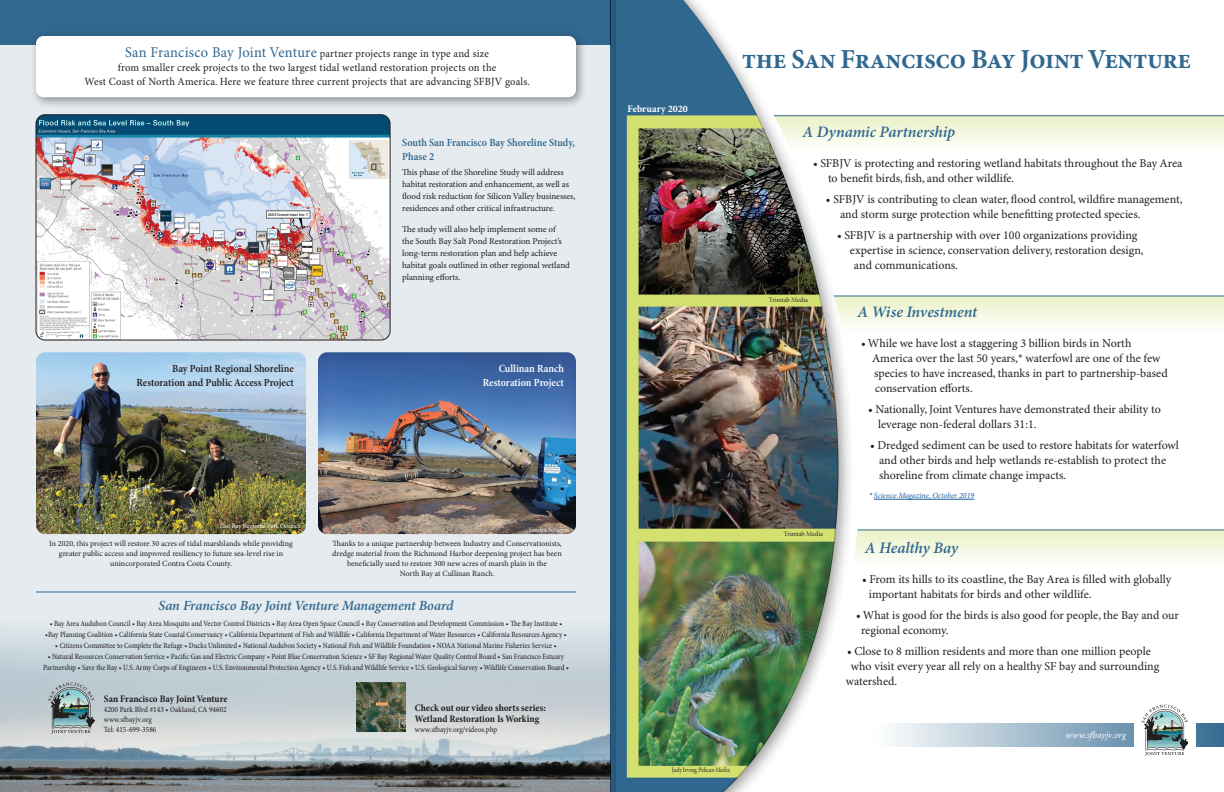
<style>
.page{position:relative;width:1224px;height:792px;background:#fff}
.page>*{position:absolute;margin:0;border:0;box-sizing:border-box;transform-origin:0 0}
.t1{font:700 27.5px "Minion Pro";letter-spacing:-.015em;color:#31688f;scale:.96 1}
.t2{font:italic 600 16px "Minion Pro";letter-spacing:-.005em;color:#31688f}
.t3{font:italic 600 14px "Minion Pro";letter-spacing:-.01em;color:#31688f}
.t4{font:12px/15px "Minion Pro";letter-spacing:-.005em;color:#231f20}
.t5{font:11px/14px "Minion Pro";letter-spacing:.02em;color:#231f20;text-align:center;scale:.96 1}
.t6{font:600 condensed 11px/14px "Minion Pro";color:#231f20;text-align:right}
.t7{font:600 condensed 11px/14px "Minion Pro";color:#31688f}
.t8{font:600 condensed 11px/14px "Minion Pro";color:#fff;text-align:right}
.t9{font:700 condensed 10px/11px "Minion Pro";color:#231f20}
.t10{font:700 10px "Minion Pro";color:#fff}
.t11{font:italic 9.5px "Minion Pro";color:#fff}
.t12{font:9px/12px "Minion Pro";letter-spacing:-.005em;color:#231f20}
.t13{font:condensed 8px/11px "Minion Pro";color:#231f20;text-align:center;scale:.96 1}
.t14{font:8px/10px "Minion Pro";color:#231f20;text-align:center}
.t15{font:condensed 8px/10px "Minion Pro";color:#231f20}
.t16{font:italic 8px "Minion Pro";color:#175d9e}
.t17{font:7px "Minion Pro Disp";color:#fff}
.t18{font:7px "Minion Pro Disp";letter-spacing:-.01em;color:#231f20}
.t19{font:7px "Minion Pro Disp";letter-spacing:-.01em;color:#231f20;scale:.88 1}
.s1{font-size:15px;color:#31688f}
.s2{color:#231f20}
</style>
<div class="page">
<div style="left:0;top:0;width:621px;height:792px;background:#e5ebef"></div>
<img style="left:0;top:630px;width:607px;height:162px">
<div style="left:0;top:0;width:610px;height:45px;background:#31688f"></div>
<hr style="left:36px;top:592px;width:540px;height:1px;background:#31688f">
<img style="left:318px;top:352px;width:258px;height:182px">
<img style="left:36px;top:352px;width:270px;height:182px">
<svg style="left:48px;top:682px;width:46px;height:52px;background:#879c9e"></svg>
<img style="left:356px;top:683px;width:49px;height:49px">
<div style="left:30px;top:30px;width:558px;height:79px;background:#231f20;opacity:.45"></div>
<div style="left:36px;top:36px;width:540px;height:61px;background:#fff;border-radius:8px"></div>
<img style="left:37px;top:115px;width:353px;height:28px">
<img style="left:37px;top:143px;width:353px;height:197px">
<hr style="left:36px;top:115px;width:1px;height:225px;background:#060809">
<hr style="left:38px;top:261px;width:1px;height:78px;background:#848689">
<hr style="left:92px;top:291px;width:1px;height:48px;background:#848689">
<hr style="left:36px;top:261px;width:54px;height:1px;background:#848689">
<hr style="left:36px;top:339px;width:85px;height:1px;background:#515153">
<div style="left:36px;top:115px;width:354px;height:225px;border:1px solid #231f20;border-radius:9px"></div>
<img style="left:610px;top:0;width:614px;height:792px">
<svg style="left:852px;top:530px;width:372px;height:36px"></svg>
<div style="left:734px;top:41px;width:465px;height:40px;background:#fff"></div>
<svg style="left:774px;top:116px;width:450px;height:35px"></svg>
<svg style="left:834px;top:297px;width:390px;height:35px"></svg>
<hr style="left:834px;top:296px;width:390px;height:1px;background:#31688f">
<hr style="left:774px;top:115px;width:450px;height:1px;background:#31688f">
<hr style="left:874px;top:499px;width:100px;height:1px;background:#175d9e">
<hr style="left:858px;top:530px;width:366px;height:1px;background:#31688f">
<div style="left:1134px;top:694px;width:62px;height:71px;background:#fff;border-radius:6px"></div>
<svg style="left:1142px;top:704px;width:46px;height:52px"></svg>
<p class="t5" style="left:85px;top:47px;width:465px"><span class="s1">San Francisco Bay Joint Venture</span> partner projects range in type and size<br>from smaller creek projects to the two largest tidal wetland restoration projects on the<br>West Coast of North America. Here we feature three current projects that are advancing SFBJV goals.</p>
<p class="t6" style="left:136px;top:362px;width:159px">Bay Point Regional Shoreline<br>Restoration and Public Access Project</p>
<p class="t17" style="left:220px;top:522px;width:82px">East Bay Regional Park District</p>
<p class="t7" style="left:402px;top:136px;width:174px">South San Francisco Bay Shoreline Study,<br>Phase 2</p>
<p class="t12" style="left:402px;top:166px;width:175px">This phase of the Shoreline Study will address habitat restoration and enhancement, as well as flood risk reduction for Silicon Valley businesses, residences and other critical infrastructure.</p>
<p class="t12" style="left:402px;top:223px;width:169px">The study will also help implement some of<br>the South Bay Salt Pond Restoration Project’s long-term restoration plan and help achieve habitat goals outlined in other regional wetland planning efforts.</p>
<p class="t8" style="left:483px;top:362px;width:83px">Cullinan Ranch<br>Restoration Project</p>
<p class="t17" style="left:529px;top:526px;width:42px">Sandra Scoggin</p>
<p class="t14" style="left:49px;top:539px;width:245px">In 2020, this project will restore 30 acres of tidal marshlands while providing greater public access and improved resiliency to future sea-level rise in unincorporated Contra Costa County.</p>
<p class="t14" style="left:332px;top:539px;width:231px">Thanks to a unique partnership between Industry and Conservationists, dredge material from the Richmond Harbor deepening project has been beneficially used to restore 300 new acres of marsh plain in the<br>North Bay at Cullinan Ranch.</p>
<p class="t3" style="left:158px;top:597px;width:297px">San Francisco Bay Joint Venture Management Board</p>
<p class="t13" style="left:50px;top:618px;width:536px">• Bay Area Audubon Council • Bay Area Mosquito and Vector Control Districts • Bay Area Open Space Council • Bay Conservation and Development Commission • The Bay Institute •</p>
<p class="t13" style="left:45px;top:629px;width:545px">•Bay Planning Coalition • California State Coastal Conservancy • California Department of Fish and Wildlife • California Department of Water Resources • California Resources Agency •</p>
<p class="t13" style="left:55px;top:640px;width:524px">• Citizens Committee to Complete the Refuge • Ducks Unlimited • National Audubon Society • National Fish and Wildlife Foundation • NOAA National Marine Fisheries Service •</p>
<p class="t13" style="left:43px;top:651px;width:549px">• Natural Resources Conservation Service • Pacific Gas and Electric Company • Point Blue Conservation Science • SF Bay Regional Water Quality Control Board • San Francisco Estuary<br>Partnership • Save the Bay • U.S. Army Corps of Engineers • U.S. Environmental Protection Agency • U.S. Fish and Wildlife Service • U.S. Geological Survey • Wildlife Conservation Board •</p>
<p class="t9" style="left:104px;top:694px;width:125px">San Francisco Bay Joint Venture</p>
<p class="t15" style="left:104px;top:705px;width:124px">4200 Park Blvd #143 • Oakland, CA 94602 www.sfbayjv.org<br>Tel: 415-699-3586</p>
<p class="t9" style="left:415px;top:703px;width:133px">Check out our video shorts series:<br>Wetland Restoration Is Working</p>
<p class="t15" style="left:415px;top:725px;width:84px">www.sfbayjv.org/videos.php</p>
<p class="t10" style="left:627px;top:103px;width:62px">February 2020</p>
<h1 class="t1" style="left:742px;top:43px;width:469px">the San Francisco Bay Joint Venture</h1>
<h2 class="t2" style="left:802px;top:122px;width:154px">A Dynamic Partnership</h2>
<p class="t4" style="left:828px;top:156px;width:356px;text-indent:-15px">• SFBJV is protecting and restoring wetland habitats throughout the Bay Area to benefit birds, fish, and other wildlife.</p>
<p class="t4" style="left:840px;top:192px;width:344px;text-indent:-14px">• SFBJV is contributing to clean water, flood control, wildfire management, and storm surge protection while benefitting protected species.</p>
<p class="t4" style="left:837px;top:228px;width:302px">• SFBJV is a partnership with over 100 organizations providing</p>
<p class="t4" style="left:850px;top:243px;width:295px">expertise in science, conservation delivery, restoration design,</p>
<p class="t4" style="left:854px;top:258px;width:105px">and communications.</p>
<h2 class="t2" style="left:857px;top:302px;width:121px">A Wise Investment</h2>
<p class="t4" style="left:872px;top:336px;width:297px;text-indent:-11px">• While we have lost a staggering 3 billion birds in North America over the last 50 years,* waterfowl are one of the few species to have increased, thanks in part to partnership-based conservation efforts.</p>
<p class="t4" style="left:878px;top:402px;width:284px;text-indent:-10px">• Nationally, Joint Ventures have demonstrated their ability to leverage non-federal dollars 31:1.</p>
<p class="t4" style="left:879px;top:438px;width:301px;text-indent:-9px">• Dredged sediment can be used to restore habitats for waterfowl and other birds and help wetlands re-establish to protect the shoreline from climate change impacts.</p>
<p class="t16" style="left:869px;top:491px;width:107px"><span class="s2">*</span> Science Magazine, October 2019</p>
<p class="t18" style="left:769px;top:296px;width:41px">Trimtab Media</p>
<p class="t18" style="left:784px;top:530px;width:41px">Trimtab Media</p>
<h2 class="t2" style="left:865px;top:539px;width:95px">A Healthy Bay</h2>
<p class="t4" style="left:869px;top:573px;width:304px;text-indent:-7px">• From its hills to its coastline, the Bay Area is filled with globally important habitats for birds and other wildlife.</p>
<p class="t4" style="left:861px;top:609px;width:320px;text-indent:-5px">• What is good for the birds is also good for people, the Bay and our regional economy.</p>
<p class="t4" style="left:847px;top:645px;width:305px">• Close to 8 million residents and more than one million people</p>
<p class="t4" style="left:851px;top:660px;width:310px">who visit every year all rely on a healthy SF bay and surrounding</p>
<p class="t4" style="left:846px;top:675px;width:53px">watershed.</p>
<p class="t19" style="left:672px;top:766px;width:68px">Judy Irving, Pelican Media</p>
<p class="t11" style="left:1066px;top:730px;width:62px">www.sfbayjv.org</p>
</div>
